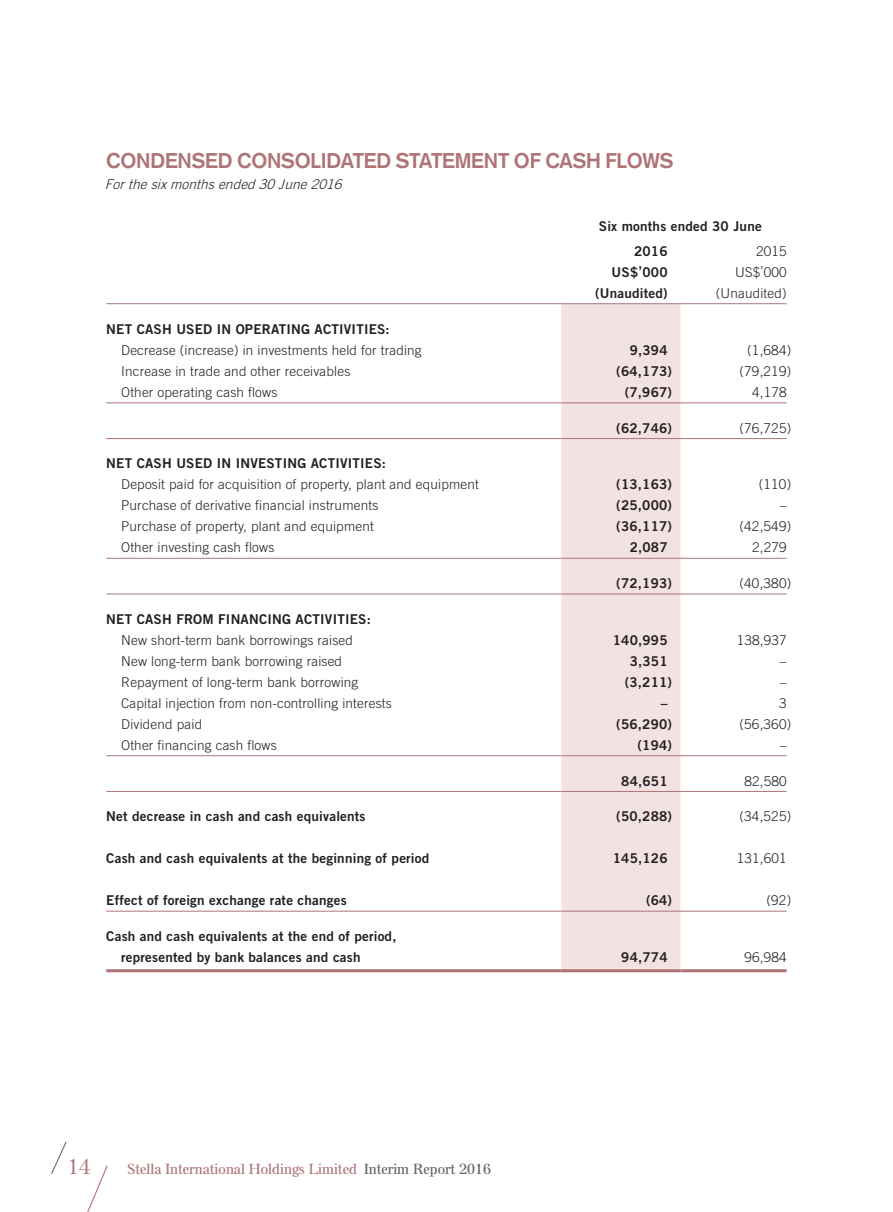
<style>
.page{position:relative;width:893px;height:1212px;background:#fff}
.page>*{position:absolute;margin:0;border:0;box-sizing:border-box;transform-origin:0 0}
.Heading_1{font:700 21px "Akzidenz Grotesk";letter-spacing:-.01em;color:#ae7475}
.t1{font:500 21px "Else NPL Std";color:#ae7475}
.t2{font:600 14.25px "Else NPL Std";color:#ae7475}
.Body_Text{font:300 13.5px "Trade Gothic LT Std";letter-spacing:.015em;color:#231f20}
.Body_Text-2{font:13.5px/21px "Trade Gothic LT Std Bd 2";letter-spacing:.015em;color:#231f20}
.Body_Text-3{font:italic 300 13.5px "Trade Gothic LT Std";color:#231f20}
.s1{color:#636366}
</style>
<div class="page">
<svg style="left:87px;top:1165px;width:21px;height:47px"></svg>
<svg style="left:51px;top:1141px;width:16px;height:33px"></svg>
<div style="left:561px;top:304px;width:119px;height:665px;background:#f2e2e2"></div>
<hr style="left:106px;top:303px;width:455px;height:1px;background:#ae7475">
<hr style="left:561px;top:303px;width:119px;height:1px;background:#ae7475">
<hr style="left:680px;top:303px;width:107px;height:1px;background:#ae7475">
<hr style="left:106px;top:402px;width:455px;height:1px;background:#ae7475">
<hr style="left:561px;top:402px;width:119px;height:1px;background:#ae7475">
<hr style="left:680px;top:402px;width:107px;height:1px;background:#ae7475">
<hr style="left:106px;top:438px;width:455px;height:1px;background:#ae7475">
<hr style="left:561px;top:438px;width:119px;height:1px;background:#ae7475">
<hr style="left:680px;top:438px;width:107px;height:1px;background:#ae7475">
<hr style="left:106px;top:558px;width:455px;height:1px;background:#ae7475">
<hr style="left:561px;top:558px;width:119px;height:1px;background:#ae7475">
<hr style="left:680px;top:558px;width:107px;height:1px;background:#ae7475">
<hr style="left:106px;top:594px;width:455px;height:1px;background:#ae7475">
<hr style="left:561px;top:594px;width:119px;height:1px;background:#ae7475">
<hr style="left:680px;top:594px;width:107px;height:1px;background:#ae7475">
<hr style="left:106px;top:755px;width:455px;height:1px;background:#ae7475">
<hr style="left:561px;top:755px;width:119px;height:1px;background:#ae7475">
<hr style="left:680px;top:755px;width:107px;height:1px;background:#ae7475">
<hr style="left:106px;top:791px;width:455px;height:1px;background:#ae7475">
<hr style="left:561px;top:791px;width:119px;height:1px;background:#ae7475">
<hr style="left:680px;top:791px;width:107px;height:1px;background:#ae7475">
<hr style="left:106px;top:911px;width:455px;height:1px;background:#ae7475">
<hr style="left:561px;top:911px;width:119px;height:1px;background:#ae7475">
<hr style="left:680px;top:911px;width:107px;height:1px;background:#ae7475">
<hr style="left:106px;top:969px;width:455px;height:3px;background:#ae7475">
<hr style="left:561px;top:969px;width:119px;height:3px;background:#ae7475">
<hr style="left:680px;top:969px;width:107px;height:3px;background:#ae7475">
<p class="Heading_1" style="left:106px;top:148px;width:569px">CONDENSED CONSOLIDATED STATEMENT OF CASH FLOWS</p>
<p class="Body_Text-3" style="left:105px;top:176px;width:242px">For the six months ended 30 June 2016</p>
<p class="Body_Text-2" style="left:599px;top:215px;width:164px">Six months ended 30 June</p>
<p class="Body_Text-2" style="left:634px;top:240px;width:35px">2016</p>
<p class="Body_Text" style="left:756px;top:243px;width:32px">2015</p>
<p class="Body_Text-2" style="left:612px;top:261px;width:57px">US$’000</p>
<p class="Body_Text" style="left:735px;top:264px;width:53px">US$’000</p>
<p class="Body_Text-2" style="left:595px;top:282px;width:74px">(Unaudited)</p>
<p class="Body_Text" style="left:716px;top:285px;width:72px">(Unaudited)</p>
<p class="Body_Text-2" style="left:106px;top:318px;width:285px">NET CASH USED IN OPERATING ACTIVITIES:</p>
<p class="Body_Text" style="left:121px;top:342px;width:302px">Decrease (increase) in investments held for trading</p>
<p class="Body_Text-2" style="left:630px;top:339px;width:39px">9,394</p>
<p class="Body_Text" style="left:747px;top:342px;width:45px">(1,684)</p>
<p class="Body_Text" style="left:121px;top:363px;width:231px">Increase in trade and other receivables</p>
<p class="Body_Text-2" style="left:616px;top:360px;width:57px">(64,173)</p>
<p class="Body_Text" style="left:740px;top:363px;width:53px">(79,219)</p>
<p class="Body_Text" style="left:121px;top:384px;width:158px">Other operating cash flows</p>
<p class="Body_Text-2" style="left:625px;top:381px;width:49px">(7,967)</p>
<p class="Body_Text" style="left:752px;top:384px;width:36px">4,178</p>
<p class="Body_Text-2" style="left:616px;top:417px;width:57px">(62,746)</p>
<p class="Body_Text" style="left:740px;top:420px;width:53px">(76,725)</p>
<p class="Body_Text-2" style="left:106px;top:453px;width:281px">NET CASH USED IN INVESTING ACTIVITIES:</p>
<p class="Body_Text" style="left:121px;top:477px;width:359px">Deposit paid for acquisition of property, plant and equipment</p>
<p class="Body_Text-2" style="left:616px;top:474px;width:57px">(13,163)</p>
<p class="Body_Text" style="left:759px;top:477px;width:34px">(110)</p>
<p class="Body_Text" style="left:121px;top:498px;width:259px">Purchase of derivative financial instruments</p>
<p class="Body_Text-2" style="left:616px;top:495px;width:57px">(25,000)</p>
<p class="Body_Text" style="left:780px;top:498px;width:8px">–</p>
<p class="Body_Text" style="left:121px;top:519px;width:254px">Purchase of property, plant and equipment</p>
<p class="Body_Text-2" style="left:616px;top:516px;width:57px">(36,117)</p>
<p class="Body_Text" style="left:740px;top:519px;width:53px">(42,549)</p>
<p class="Body_Text" style="left:121px;top:540px;width:155px">Other investing cash flows</p>
<p class="Body_Text-2" style="left:630px;top:537px;width:39px">2,087</p>
<p class="Body_Text" style="left:752px;top:540px;width:36px">2,279</p>
<p class="Body_Text-2" style="left:616px;top:573px;width:57px">(72,193)</p>
<p class="Body_Text" style="left:740px;top:575px;width:53px">(40,380)</p>
<p class="Body_Text-2" style="left:106px;top:608px;width:266px">NET CASH FROM FINANCING ACTIVITIES:</p>
<p class="Body_Text" style="left:121px;top:632px;width:233px">New short-term bank borrowings raised</p>
<p class="Body_Text-2" style="left:613px;top:629px;width:56px">140,995</p>
<p class="Body_Text" style="left:737px;top:632px;width:51px">138,937</p>
<p class="Body_Text" style="left:121px;top:653px;width:222px">New long-term bank borrowing raised</p>
<p class="Body_Text-2" style="left:630px;top:650px;width:39px">3,351</p>
<p class="Body_Text" style="left:780px;top:653px;width:8px">–</p>
<p class="Body_Text" style="left:121px;top:674px;width:239px">Repayment of long-term bank borrowing</p>
<p class="Body_Text-2" style="left:625px;top:671px;width:49px">(3,211)</p>
<p class="Body_Text" style="left:780px;top:674px;width:8px">–</p>
<p class="Body_Text" style="left:121px;top:695px;width:272px">Capital injection from non-controlling interests</p>
<p class="Body_Text-2" style="left:661px;top:692px;width:8px">–</p>
<p class="Body_Text" style="left:779px;top:695px;width:9px">3</p>
<p class="Body_Text" style="left:121px;top:716px;width:83px">Dividend paid</p>
<p class="Body_Text-2" style="left:616px;top:713px;width:57px">(56,290)</p>
<p class="Body_Text" style="left:740px;top:716px;width:53px">(56,360)</p>
<p class="Body_Text" style="left:121px;top:737px;width:157px">Other financing cash flows</p>
<p class="Body_Text-2" style="left:637px;top:734px;width:36px">(194)</p>
<p class="Body_Text" style="left:780px;top:737px;width:8px">–</p>
<p class="Body_Text-2" style="left:621px;top:770px;width:48px">84,651</p>
<p class="Body_Text" style="left:744px;top:773px;width:44px">82,580</p>
<p class="Body_Text-2" style="left:106px;top:806px;width:261px">Net decrease in cash and cash equivalents</p>
<p class="Body_Text-2" style="left:616px;top:806px;width:57px">(50,288)</p>
<p class="Body_Text" style="left:740px;top:808px;width:53px">(34,525)</p>
<p class="Body_Text-2" style="left:106px;top:848px;width:325px">Cash and cash equivalents at the beginning of period</p>
<p class="Body_Text-2" style="left:613px;top:848px;width:56px">145,126</p>
<p class="Body_Text" style="left:737px;top:850px;width:51px">131,601</p>
<p class="Body_Text-2" style="left:106px;top:890px;width:242px">Effect of foreign exchange rate changes</p>
<p class="Body_Text-2" style="left:646px;top:890px;width:28px">(64)</p>
<p class="Body_Text" style="left:767px;top:892px;width:26px">(92)</p>
<p class="Body_Text-2" style="left:121px;top:925px;width:277px;text-indent:-15px">Cash and cash equivalents at the end of period, represented by bank balances and cash</p>
<p class="Body_Text-2" style="left:621px;top:946px;width:48px">94,774</p>
<p class="Body_Text" style="left:744px;top:949px;width:44px">96,984</p>
<h1 class="t1" style="left:67px;top:1153px;width:25px">14</h1>
<p class="t2" style="left:128px;top:1160px;width:365px">Stella International Holdings Limited <span class="s1">Interim Report 2016</span></p>
</div>
